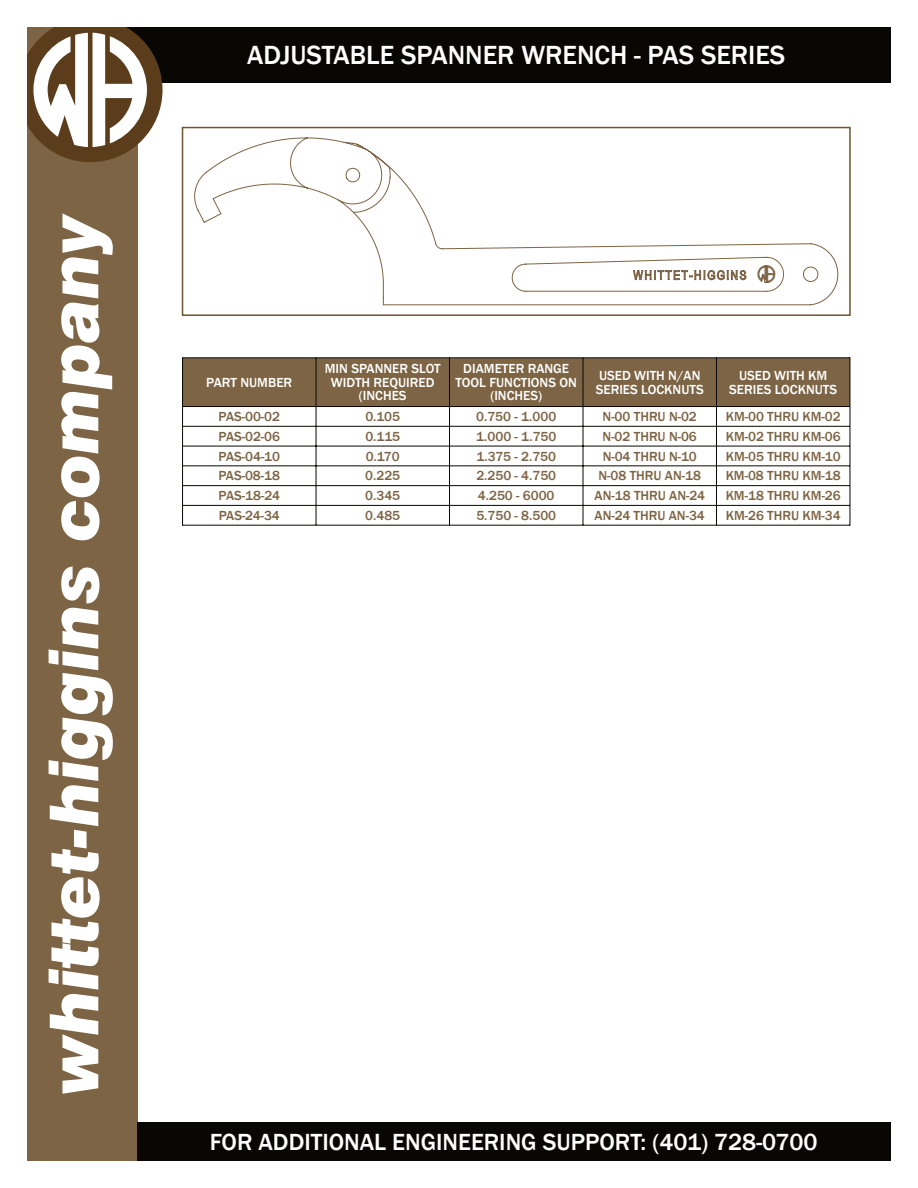
<style>
.page{position:relative;width:918px;height:1188px;background:#fff}
.page>*{position:absolute;margin:0;border:0;box-sizing:border-box;transform-origin:0 0}
.t1{font:italic 900 67.5px "Swiss 721 BT";color:#fff}
.t2{font:500 27px "Franklin Gothic";color:#fff}
.t3{font:500 24px "Franklin Gothic";color:#fff}
.t4{font:500 13.5px "Franklin Gothic";color:#7d6444}
.t5{font:500 13.5px/13.5px "Franklin Gothic";color:#fff;text-align:center}
</style>
<div class="page">
<div style="left:183px;top:358px;width:667px;height:49px;background:#7d6444"></div>
<hr style="left:182px;top:357px;width:1px;height:169px;background:#080704">
<hr style="left:850px;top:357px;width:1px;height:169px;background:#080704">
<hr style="left:316px;top:358px;width:1px;height:167px;background:#080704">
<hr style="left:449px;top:358px;width:1px;height:167px;background:#080704">
<hr style="left:583px;top:358px;width:1px;height:167px;background:#080704">
<hr style="left:716px;top:358px;width:1px;height:167px;background:#080704">
<hr style="left:183px;top:357px;width:667px;height:1px;background:#080704">
<hr style="left:183px;top:406px;width:667px;height:1px;background:#080704">
<hr style="left:183px;top:426px;width:667px;height:1px;background:#080704">
<hr style="left:183px;top:446px;width:667px;height:1px;background:#080704">
<hr style="left:183px;top:465px;width:667px;height:1px;background:#080704">
<hr style="left:183px;top:485px;width:667px;height:1px;background:#080704">
<hr style="left:183px;top:505px;width:667px;height:1px;background:#080704">
<hr style="left:183px;top:525px;width:667px;height:1px;background:#080704">
<div style="left:27px;top:27px;width:110px;height:1134px;background:#7d6444"></div>
<div style="left:82px;top:27px;width:809px;height:56px;background:#080704"></div>
<svg style="left:27px;top:27px;width:136px;height:135px"></svg>
<div style="left:137px;top:1123px;width:754px;height:38px;background:#080704"></div>
<div style="left:182px;top:127px;width:669px;height:189px;border:2px solid #6b5633"></div>
<svg style="left:194px;top:137px;width:645px;height:169px"></svg>
<svg style="left:633px;top:270px;width:114px;height:11px"></svg>
<svg style="left:757px;top:265px;width:19px;height:18px"></svg>
<h1 class="t1" style="left:47px;top:1095px;width:884px;rotate:-90deg">whittet-higgins company</h1>
<h2 class="t2" style="left:247px;top:45px;width:540px">ADJUSTABLE SPANNER WRENCH - PAS SERIES</h2>
<p class="t5" style="left:206px;top:377px;width:87px">PART NUMBER</p>
<p class="t5" style="left:325px;top:363px;width:117px">MIN SPANNER SLOT<br>WIDTH REQUIRED (INCHES</p>
<p class="t5" style="left:456px;top:363px;width:123px">DIAMETER RANGE<br>TOOL FUNCTIONS ON (INCHES)</p>
<p class="t5" style="left:596px;top:370px;width:109px;text-align:left">USED WITH N/AN<br>SERIES LOCKNUTS</p>
<p class="t5" style="left:729px;top:370px;width:109px">USED WITH KM<br>SERIES LOCKNUTS</p>
<p class="t4" style="left:219px;top:412px;width:63px">PAS-00-02</p>
<p class="t4" style="left:365px;top:412px;width:36px">0.105</p>
<p class="t4" style="left:476px;top:412px;width:82px">0.750 - 1.000</p>
<p class="t4" style="left:603px;top:412px;width:96px">N-00 THRU N-02</p>
<p class="t4" style="left:726px;top:412px;width:116px">KM-00 THRU KM-02</p>
<p class="t4" style="left:219px;top:431px;width:63px">PAS-02-06</p>
<p class="t4" style="left:365px;top:431px;width:36px">0.115</p>
<p class="t4" style="left:476px;top:431px;width:82px">1.000 - 1.750</p>
<p class="t4" style="left:603px;top:431px;width:96px">N-02 THRU N-06</p>
<p class="t4" style="left:726px;top:431px;width:116px">KM-02 THRU KM-06</p>
<p class="t4" style="left:219px;top:451px;width:63px">PAS-04-10</p>
<p class="t4" style="left:366px;top:451px;width:36px">0.170</p>
<p class="t4" style="left:476px;top:451px;width:81px">1.375 - 2.750</p>
<p class="t4" style="left:603px;top:451px;width:96px">N-04 THRU N-10</p>
<p class="t4" style="left:726px;top:451px;width:116px">KM-05 THRU KM-10</p>
<p class="t4" style="left:218px;top:471px;width:63px">PAS-08-18</p>
<p class="t4" style="left:365px;top:471px;width:36px">0.225</p>
<p class="t4" style="left:476px;top:471px;width:81px">2.250 - 4.750</p>
<p class="t4" style="left:598px;top:471px;width:104px">N-08 THRU AN-18</p>
<p class="t4" style="left:726px;top:471px;width:117px">KM-08 THRU KM-18</p>
<p class="t4" style="left:219px;top:491px;width:63px">PAS-18-24</p>
<p class="t4" style="left:365px;top:491px;width:36px">0.345</p>
<p class="t4" style="left:478px;top:491px;width:78px">4.250 - 6000</p>
<p class="t4" style="left:595px;top:491px;width:112px">AN-18 THRU AN-24</p>
<p class="t4" style="left:726px;top:491px;width:117px">KM-18 THRU KM-26</p>
<p class="t4" style="left:219px;top:511px;width:63px">PAS-24-34</p>
<p class="t4" style="left:365px;top:511px;width:36px">0.485</p>
<p class="t4" style="left:476px;top:511px;width:81px">5.750 - 8.500</p>
<p class="t4" style="left:595px;top:511px;width:112px">AN-24 THRU AN-34</p>
<p class="t4" style="left:726px;top:511px;width:116px">KM-26 THRU KM-34</p>
<h3 class="t3" style="left:210px;top:1133px;width:609px">FOR ADDITIONAL ENGINEERING SUPPORT: (401) 728-0700</h3>
</div>
